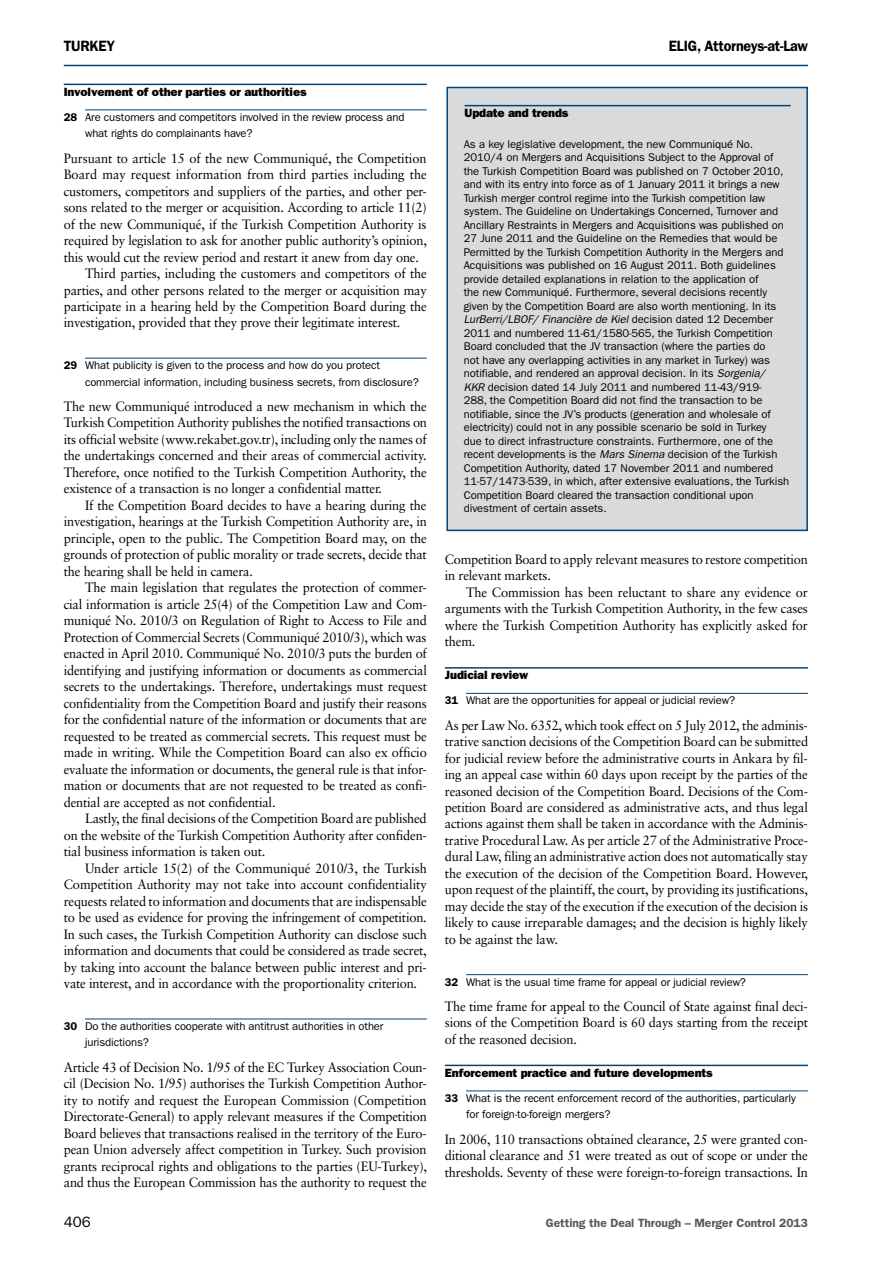
<style>
.page{position:relative;width:893px;height:1263px;background:#fff}
.page>*{position:absolute;margin:0;border:0;box-sizing:border-box;transform-origin:0 0}
.t1{font:600 15px "Franklin Gothic";letter-spacing:-.015em;color:#000;scale:.95 1}
.t2{font:15px "Franklin Gothic";color:#000}
.t3{font:13.5px/16.5px "Sabon";letter-spacing:-.015em;color:#000;text-align:justify;scale:.95 1}
.t4{font:800 12px "Franklin Gothic";letter-spacing:-.01em;color:#000}
.t5{font:600 12px "Franklin Gothic";color:#58585a}
.t6{font:11.25px/13.5px "Franklin Gothic";letter-spacing:-.005em;color:#000}
.s1{font-weight:600}
.s2{font-style:italic}
</style>
<div class="page">
<hr style="left:64px;top:65px;width:744px;height:1px;background:#00447a">
<hr style="left:64px;top:84px;width:363px;height:1px;background:#00447a">
<hr style="left:85px;top:109px;width:342px;height:1px;background:#00447a">
<hr style="left:85px;top:358px;width:342px;height:1px;background:#00447a">
<hr style="left:85px;top:1018px;width:342px;height:1px;background:#00447a">
<hr style="left:445px;top:667px;width:363px;height:2px;background:#00447a">
<hr style="left:466px;top:693px;width:342px;height:1px;background:#00447a">
<hr style="left:466px;top:974px;width:342px;height:1px;background:#00447a">
<hr style="left:445px;top:1065px;width:363px;height:1px;background:#00447a">
<hr style="left:466px;top:1090px;width:342px;height:1px;background:#00447a">
<div style="left:447px;top:87px;width:360px;height:443px;background:#d9dadb"></div>
<div style="left:446px;top:87px;width:362px;height:444px;border:2px solid #00447a"></div>
<hr style="left:464px;top:105px;width:327px;height:1px;background:#00447a">
<p class="t1" style="left:64px;top:37px;width:56px">turkey</p>
<p class="t1" style="left:669px;top:37px;width:148px">E LIG, Attorneys-at-Law</p>
<p class="t4" style="left:64px;top:85px;width:244px">Involvement of other parties or authorities</p>
<p class="t6" style="left:85px;top:109px;width:321px;line-height:16.5px;text-indent:-21px"><span class="s1">28</span> Are customers and competitors involved in the review process and what rights do complainants have?</p>
<p class="t3" style="left:64px;top:149px;width:383px">Pursuant to article 15 of the new Communiqué, the Competition</p>
<p class="t3" style="left:64px;top:166px;width:384px">Board may request information from third parties including the</p>
<p class="t3" style="left:64px;top:182px;width:384px">customers, competitors and suppliers of the parties, and other per-</p>
<p class="t3" style="left:64px;top:199px;width:384px">sons related to the merger or acquisition. According to article 11(2)</p>
<p class="t3" style="left:64px;top:215px;width:383px">of the new Communiqué, if the Turkish Competition Authority is</p>
<p class="t3" style="left:64px;top:232px;width:384px">required by legislation to ask for another public authority’s opinion,</p>
<p class="t3" style="left:64px;top:248px;width:375px">this would cut the review period and restart it anew from day one.</p>
<p class="t3" style="left:85px;top:265px;width:361px">Third parties, including the customers and competitors of the</p>
<p class="t3" style="left:64px;top:281px;width:384px">parties, and other persons related to the merger or acquisition may</p>
<p class="t3" style="left:64px;top:298px;width:384px">participate in a hearing held by the Competition Board during the</p>
<p class="t3" style="left:64px;top:314px;width:356px">investigation, provided that they prove their legitimate interest.</p>
<p class="t6" style="left:85px;top:357px;width:335px;line-height:16.5px;text-indent:-21px"><span class="s1">29</span> What publicity is given to the process and how do you protect commercial information, including business secrets, from disclosure?</p>
<p class="t3" style="left:64px;top:398px;width:384px">The new Communiqué introduced a new mechanism in which the Turkish Competition Authority publishes the notified transactions on its official website (www.rekabet.gov.tr), including only the names of the undertakings concerned and their areas of commercial activity.<br>Therefore, once notified to the Turkish Competition Authority, the existence of a transaction is no longer a confidential matter.</p>
<p class="t3" style="left:64px;top:497px;width:384px;text-indent:21px">If the Competition Board decides to have a hearing during the investigation, hearings at the Turkish Competition Authority are, in principle, open to the public. The Competition Board may, on the grounds of protection of public morality or trade secrets, decide that the hearing shall be held in camera.</p>
<p class="t3" style="left:64px;top:579px;width:384px;text-indent:21px">The main legislation that regulates the protection of commer&shy;cial information is article 25(4) of the Competition Law and Com&shy;muniqué No. 2010/3 on Regulation of Right to Access to File and Protection of Commercial Secrets (Communiqué 2010/3), which was enacted in April 2010. Communiqué No. 2010/3 puts the burden of identifying and justifying information or documents as commercial secrets to the undertakings. Therefore, undertakings must request confidentiality from the Competition Board and justify their reasons for the confidential nature of the information or documents that are requested to be treated as commercial secrets. This request must be made in writing. While the Competition Board can also ex officio evaluate the information or documents, the general rule is that infor&shy;mation or documents that are not requested to be treated as confi&shy;dential are accepted as not confidential.</p>
<p class="t3" style="left:64px;top:810px;width:384px;text-indent:21px">Lastly, the final decisions of the Competition Board are published on the website of the Turkish Competition Authority after confiden&shy;tial business information is taken out.</p>
<p class="t3" style="left:64px;top:860px;width:384px;text-indent:21px">Under article 15(2) of the Communiqué 2010/3, the Turkish Competition Authority may not take into account confidentiality requests related to information and documents that are indispensable to be used as evidence for proving the infringement of competition.<br>In such cases, the Turkish Competition Authority can disclose such information and documents that could be considered as trade secret, by taking into account the balance between public interest and pri&shy;vate interest, and in accordance with the proportionality criterion.</p>
<p class="t6" style="left:85px;top:1018px;width:300px;line-height:16.5px;text-indent:-21px"><span class="s1">30</span> Do the authorities cooperate with antitrust authorities in other jurisdictions?</p>
<p class="t3" style="left:64px;top:1058px;width:384px">Article 43 of Decision No. 1/95 of the EC Turkey Association Coun&shy;cil (Decision No. 1/95) authorises the Turkish Competition Author&shy;ity to notify and request the European Commission (Competition Directorate-General) to apply relevant measures if the Competition Board believes that transactions realised in the territory of the Euro&shy;pean Union adversely affect competition in Turkey. Such provision grants reciprocal rights and obligations to the parties (EU-Turkey), and thus the European Commission has the authority to request the</p>
<p class="t4" style="left:464px;top:106px;width:105px">Update and trends</p>
<p class="t6" style="left:464px;top:137px;width:327px">As a key legislative development, the new Communiqué No.<br>2010/4 on Mergers and Acquisitions Subject to the Approval of the Turkish Competition Board was published on 7 October 2010, and with its entry into force as of 1 January 2011 it brings a new Turkish merger control regime into the Turkish competition law system. The Guideline on Undertakings Concerned, Turnover and Ancillary Restraints in Mergers and Acquisitions was published on 27 June 2011 and the Guideline on the Remedies that would be Permitted by the Turkish Competition Authority in the Mergers and Acquisitions was published on 16 August 2011. Both guidelines provide detailed explanations in relation to the application of<br>the new Communiqué. Furthermore, several decisions recently given by the Competition Board are also worth mentioning. In its <span class="s2">LurBerri/LBOF/ Financière de Kiel</span> decision dated 12 December 2011 and numbered 11-61/1580-565, the Turkish Competition Board concluded that the JV transaction (where the parties do<br>not have any overlapping activities in any market in Turkey) was notifiable, and rendered an approval decision. In its <span class="s2">Sorgenia/<br>KKR</span> decision dated 14 July 2011 and numbered 11-43/919-<br>288, the Competition Board did not find the transaction to be notifiable, since the JV’s products (generation and wholesale of electricity) could not in any possible scenario be sold in Turkey<br>due to direct infrastructure constraints. Furthermore, one of the recent developments is the <span class="s2">Mars Sinema</span> decision of the Turkish Competition Authority, dated 17 November 2011 and numbered 11-57/1473-539, in which, after extensive evaluations, the Turkish Competition Board cleared the transaction conditional upon divestment of certain assets.</p>
<p class="t3" style="left:445px;top:551px;width:384px">Competition Board to apply relevant measures to restore competition in relevant markets.</p>
<p class="t3" style="left:445px;top:584px;width:384px;text-indent:21px">The Commission has been reluctant to share any evidence or arguments with the Turkish Competition Authority, in the few cases where the Turkish Competition Authority has explicitly asked for them.</p>
<p class="t4" style="left:445px;top:668px;width:85px">Judicial review</p>
<p class="t6" style="left:445px;top:694px;width:292px"><span class="s1">31</span> What are the opportunities for appeal or judicial review?</p>
<p class="t3" style="left:445px;top:716px;width:384px">As per Law No. 6352, which took effect on 5 July 2012, the adminis&shy;trative sanction decisions of the Competition Board can be submitted for judicial review before the administrative courts in Ankara by fil&shy;ing an appeal case within 60 days upon receipt by the parties of the reasoned decision of the Competition Board. Decisions of the Com&shy;petition Board are considered as administrative acts, and thus legal actions against them shall be taken in accordance with the Adminis&shy;trative Procedural Law. As per article 27 of the Administrative Proce&shy;dural Law, filing an administrative action does not automatically stay the execution of the decision of the Competition Board. However, upon request of the plaintiff, the court, by providing its justifications, may decide the stay of the execution if the execution of the decision is likely to cause irreparable damages; and the decision is highly likely to be against the law.</p>
<p class="t6" style="left:445px;top:975px;width:303px"><span class="s1">32</span> What is the usual time frame for appeal or judicial review?</p>
<p class="t3" style="left:445px;top:998px;width:384px">The time frame for appeal to the Council of State against final deci&shy;sions of the Competition Board is 60 days starting from the receipt of the reasoned decision.</p>
<p class="t4" style="left:445px;top:1065px;width:269px">Enforcement practice and future developments</p>
<p class="t6" style="left:466px;top:1090px;width:331px;line-height:16.5px;text-indent:-21px"><span class="s1">33</span> What is the recent enforcement record of the authorities, particularly for foreign-to-foreign mergers?</p>
<p class="t3" style="left:445px;top:1130px;width:384px">In 2006, 110 transactions obtained clearance, 25 were granted con&shy;ditional clearance and 51 were treated as out of scope or under the thresholds. Seventy of these were foreign-to-foreign transactions. In</p>
<p class="t2" style="left:64px;top:1213px;width:28px">406</p>
<p class="t5" style="left:546px;top:1215px;width:264px">Getting the Deal Through – Merger Control 2013</p>
</div>
